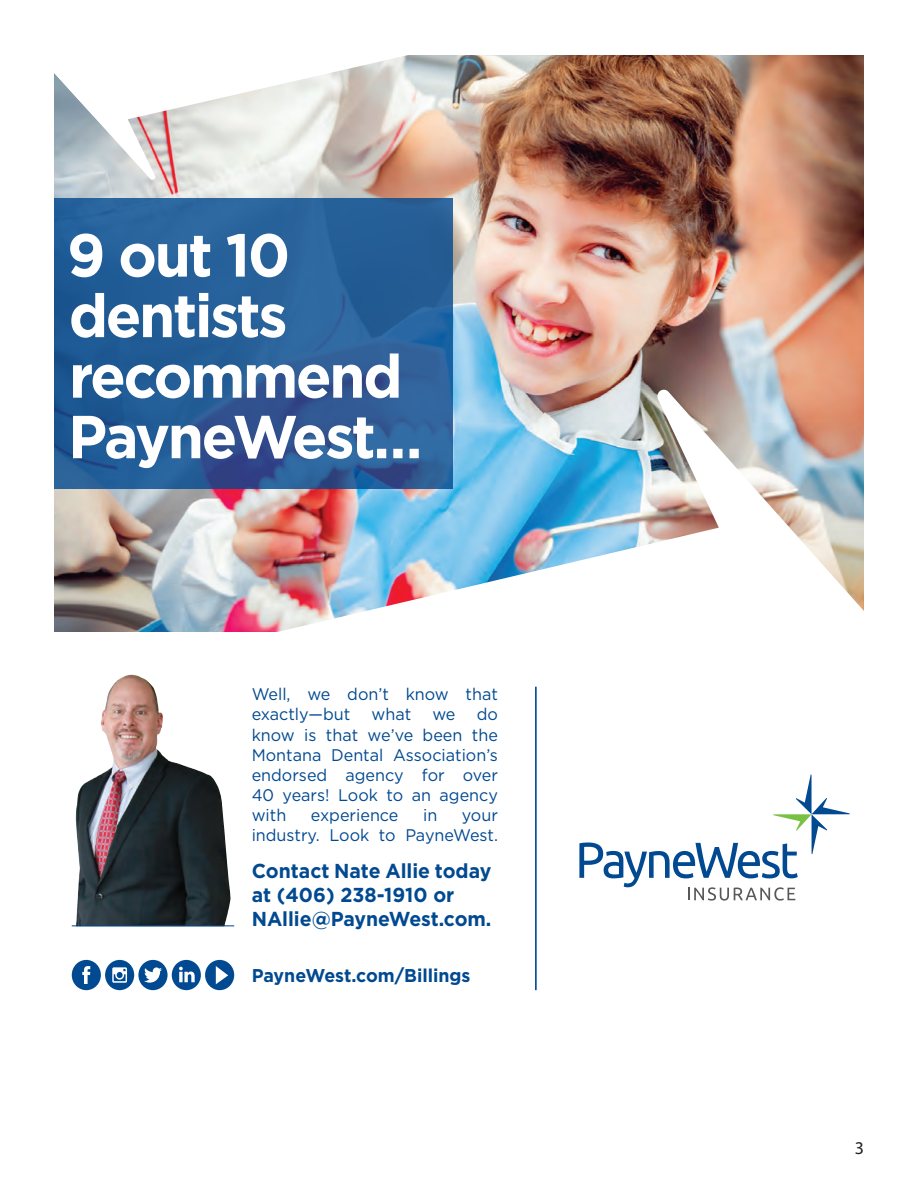
<style>
.page{position:relative;width:918px;height:1188px;background:#fff}
.page>*{position:absolute;margin:0;border:0;box-sizing:border-box;transform-origin:0 0}
.t1{font:700 60.6px/60.6px "Gotham";letter-spacing:-.04em;color:#fff;scale:.96 1}
.t2{font:700 20.25px/24.2px "Gotham";color:#014990;scale:.96 1}
.t3{font:700 18.45px "Gotham";color:#014990;scale:.96 1}
.t4{font:18px "Myriad Pro";color:#231f20}
.t5{font:16.8px/20.2px "Gotham";color:#014990;scale:.96 1}
</style>
<div class="page">
<img style="left:54px;top:55px;width:810px;height:577px">
<svg style="left:54px;top:55px;width:356px;height:125px"></svg>
<svg style="left:54px;top:64px;width:125px;height:52px"></svg>
<svg style="left:54px;top:198px;width:398px;height:291px;background:#265d97"></svg>
<img style="left:272px;top:389px;width:592px;height:243px">
<div style="left:205px;top:960px;width:29px;height:30px;background:#014990;border-radius:50%"></div>
<svg style="left:216px;top:966px;width:12px;height:18px"></svg>
<div style="left:172px;top:960px;width:29px;height:30px;background:#014990;border-radius:50%"></div>
<svg style="left:179px;top:967px;width:16px;height:15px"></svg>
<div style="left:138px;top:960px;width:30px;height:30px;background:#014990;border-radius:50%"></div>
<svg style="left:144px;top:967px;width:18px;height:16px"></svg>
<div style="left:105px;top:960px;width:29px;height:30px;background:#014990;border-radius:50%"></div>
<svg style="left:112px;top:967px;width:15px;height:16px"></svg>
<div style="left:72px;top:960px;width:29px;height:30px;background:#014990;border-radius:50%"></div>
<svg style="left:82px;top:966px;width:8px;height:18px"></svg>
<svg style="left:579px;top:775px;width:271px;height:126px"></svg>
<svg style="left:75px;top:674px;width:156px;height:251px"></svg>
<img style="left:101px;top:675px;width:30px;height:82px">
<hr style="left:535px;top:687px;width:2px;height:303px;background:#014990">
<hr style="left:72px;top:925px;width:162px;height:1px;background:#014990">
<h1 class="t1" style="left:67px;top:224px;width:372px">9 out 10 dentists recommend<br>PayneWest…</h1>
<p class="t5" style="left:252px;top:684px;width:258px">Well, we don’t know that exactly —but</p>
<p class="t5" style="left:252px;top:704px;width:258px;text-align:justify;text-indent:225px">do know is that we’ve been the Montana Dental Association’s endorsed agency for over 40 years! Look to an agency with</p>
<p class="t5" style="left:372px;top:704px;width:43px">what</p>
<p class="t5" style="left:432px;top:704px;width:26px">we</p>
<p class="t5" style="left:311px;top:805px;width:93px">experience</p>
<p class="t5" style="left:423px;top:805px;width:16px">in</p>
<p class="t5" style="left:252px;top:805px;width:258px;text-align:right">your<br>industry. Look to PayneWest.</p>
<p class="t2" style="left:252px;top:858px;width:251px">Contact Nate Allie today at (406) 238-1910 or<br>NAllie@PayneWest.com.</p>
<p class="t3" style="left:252px;top:964px;width:229px">PayneWest.com/Billings</p>
<p class="t4" style="left:855px;top:1137px;width:11px">3</p>
</div>
